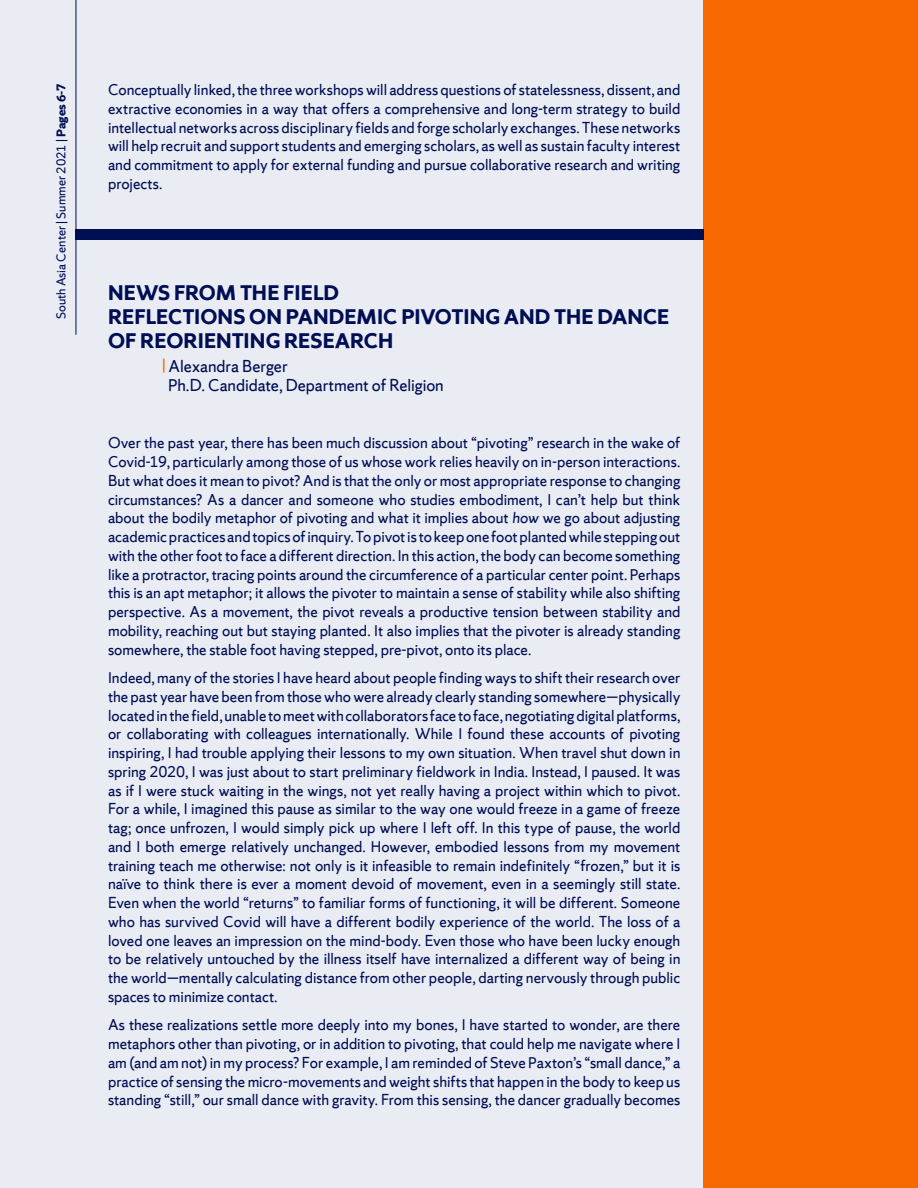
<style>
.page{position:relative;width:918px;height:1188px;background:#eaecf4}
.page>*{position:absolute;margin:0;border:0;box-sizing:border-box;transform-origin:0 0}
.Heading_1{font:700 22.5px/24px "Sherman Sans";color:#000e54}
.Heading_2{font:18px "Sherman Sans";letter-spacing:-.005em;color:#000e54}
.Body_Text{font:16.5px/18.8px "Sherman Sans";color:#000e54;text-align:justify}
.t1{font:13.5px "Sherman Sans";color:#000e54}
.s1{font-weight:700}
.s2{font-size:16.5px;color:#f76900}
.s3{font-style:italic}
</style>
<div class="page">
<div style="left:703px;top:0;width:215px;height:1188px;background:#f76900"></div>
<div style="left:75px;top:230px;width:628px;height:10px;background:#000e54"></div>
<hr style="left:76px;top:0;width:1px;height:335px;background:#000e54">
<p class="t1" style="left:53px;top:319px;width:237px;rotate:-90deg">South Asia Center | Summer 2021 | <span class="s1">Pages 6-7</span></p>
<p class="Body_Text" style="left:108px;top:80px;width:574px">Conceptually linked, the three workshops will address questions of statelessness, dissent, and extractive economies in a way that offers a comprehensive and long-term strategy to build intellectual networks across disciplinary fields and forge scholarly exchanges. These networks will help recruit and support students and emerging scholars, as well as sustain faculty interest and commitment to apply for external funding and pursue collaborative research and writing projects.</p>
<h1 class="Heading_1" style="left:108px;top:280px;width:233px">NEWS FROM THE FIELD</h1>
<h1 class="Heading_1" style="left:108px;top:304px;width:563px">REFLECTIONS ON PANDEMIC PIVOTING AND THE DANCE<br>OF REORIENTING RESEARCH</h1>
<h2 class="Heading_2" style="left:162px;top:355px;width:127px"><span class="s2">|</span> Alexandra Berger</h2>
<h2 class="Heading_2" style="left:168px;top:375px;width:277px">Ph.D. Candidate, Department of Religion</h2>
<p class="Body_Text" style="left:108px;top:434px;width:574px">Over the past year, there has been much discussion about “pivoting” research in the wake of Covid-19, particularly among those of us whose work relies heavily on in-person interactions.<br>But what does it mean to pivot? And is that the only or most appropriate response to changing circumstances? As a dancer and someone who studies embodiment, I can’t help but think about the bodily metaphor of pivoting and what it implies about <span class="s3">how</span> we go about adjusting academic practices and topics of inquiry. To pivot is to keep one foot planted while stepping out with the other foot to face a different direction. In this action, the body can become something like a protractor, tracing points around the circumference of a particular center point. Perhaps this is an apt metaphor; it allows the pivoter to maintain a sense of stability while also shifting perspective. As a movement, the pivot reveals a productive tension between stability and mobility, reaching out but staying planted. It also implies that the pivoter is already standing somewhere, the stable foot having stepped, pre-pivot, onto its place.</p>
<p class="Body_Text" style="left:108px;top:668px;width:574px">Indeed, many of the stories I have heard about people finding ways to shift their research over the past year have been from those who were already clearly standing somewhere—physically located in the field, unable to meet with collaborators face to face, negotiating digital platforms, or collaborating with colleagues internationally. While I found these accounts of pivoting inspiring, I had trouble applying their lessons to my own situation. When travel shut down in spring 2020, I was just about to start preliminary fieldwork in India. Instead, I paused. It was as if I were stuck waiting in the wings, not yet really having a project within which to pivot.<br>For a while, I imagined this pause as similar to the way one would freeze in a game of freeze tag; once unfrozen, I would simply pick up where I left off. In this type of pause, the world and I both emerge relatively unchanged. However, embodied lessons from my movement training teach me otherwise: not only is it infeasible to remain indefinitely “frozen,” but it is naïve to think there is ever a moment devoid of movement, even in a seemingly still state.<br>Even when the world “returns” to familiar forms of functioning, it will be different. Someone who has survived Covid will have a different bodily experience of the world. The loss of a loved one leaves an impression on the mind-body. Even those who have been lucky enough to be relatively untouched by the illness itself have internalized a different way of being in the world—mentally calculating distance from other people, darting nervously through public spaces to minimize contact.</p>
<p class="Body_Text" style="left:108px;top:1016px;width:574px">As these realizations settle more deeply into my bones, I have started to wonder, are there metaphors other than pivoting, or in addition to pivoting, that could help me navigate where I am (and am not) in my process? For example, I am reminded of Steve Paxton’s “small dance,” a practice of sensing the micro-movements and weight shifts that happen in the body to keep us standing “still,” our small dance with gravity. From this sensing, the dancer gradually becomes</p>
</div>
